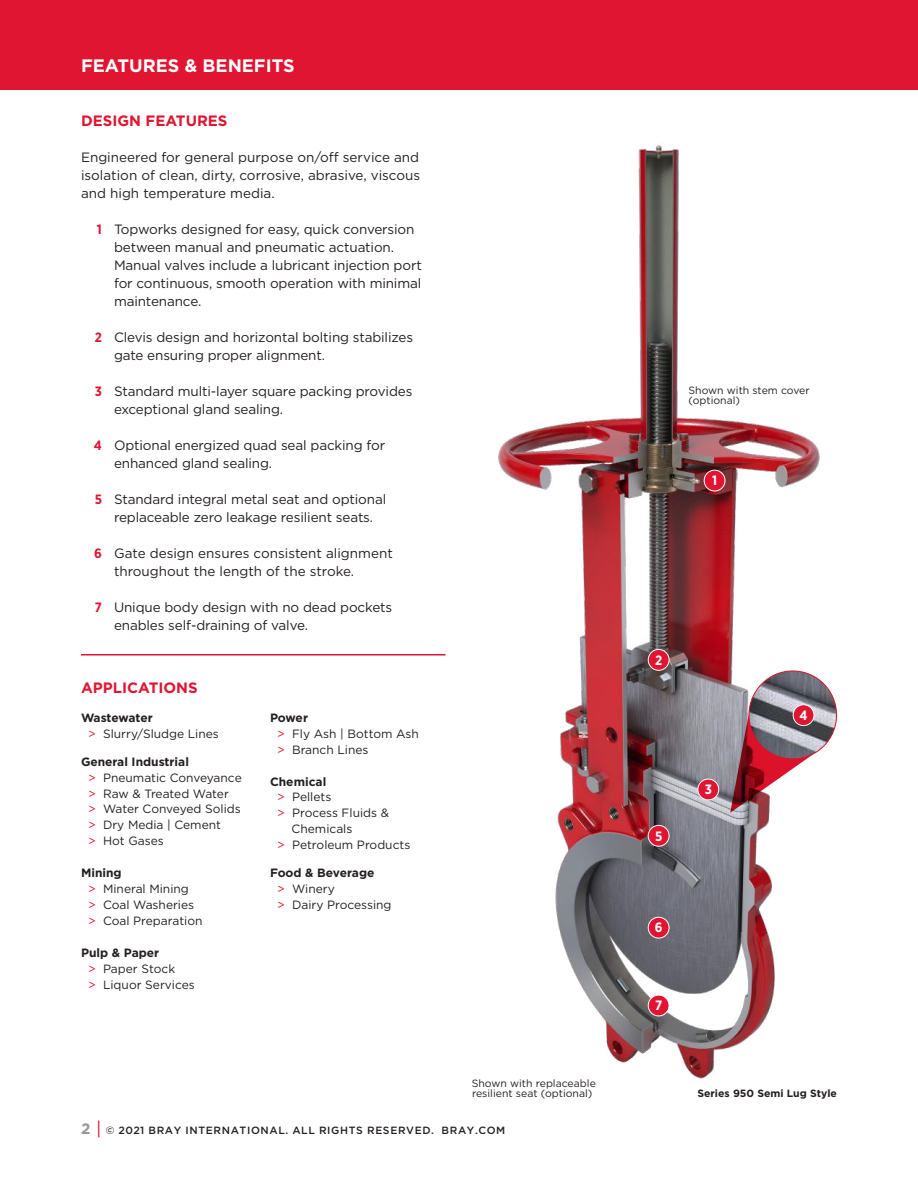
<style>
.page{position:relative;width:918px;height:1188px;background:#fff}
.page>*{position:absolute;margin:0;border:0;box-sizing:border-box;transform-origin:0 0}
.t1{font:700 18px "Gotham Pro";color:#fff}
.t2{font:700 15px "Gotham Pro";color:#e01532}
.t3{font:13.5px/18px "Gotham HTF";letter-spacing:-.01em;color:#241f1f}
.t4{font:700 13.5px "Gotham Pro Narrow";color:#fff}
.t5{font:12px/16px "Gotham HTF";color:#241f1f}
.t6{font:700 12px "Gotham Pro";color:#241f1f}
.t7{font:10.5px/10.5px "Gotham HTF";color:#241f1f}
.t8{font:500 10.5px "Gotham Pro";letter-spacing:.06em;color:#241f1f}
.t9{font:700 10.5px "Gotham Pro";color:#241f1f}
.s1{font-family:"Gotham Pro Narrow";font-weight:700;color:#e01532}
.s2{color:#db1229}
.s3{font-weight:700;font-size:15px;color:#969698}
.s4{font-family:"Gotham HTF";font-weight:400;font-size:18px;color:#e01532}
</style>
<div class="page">
<div style="left:0;top:0;width:918px;height:90px;background:#e01532"></div>
<img style="left:498px;top:145px;width:324px;height:934px">
<svg style="left:730px;top:715px;width:83px;height:98px"></svg>
<img style="left:749px;top:671px;width:88px;height:88px;border-radius:44px">
<hr style="left:81px;top:654px;width:365px;height:2px;background:#e01532">
<div style="left:648px;top:825px;width:21px;height:21px;background:#e01532;border-radius:50%"></div>
<div style="left:648px;top:825px;width:21px;height:22px;border:1px solid #fff;border-radius:50%"></div>
<div style="left:648px;top:917px;width:21px;height:21px;background:#e01532;border-radius:50%"></div>
<div style="left:648px;top:917px;width:21px;height:21px;border:1px solid #fff;border-radius:50%"></div>
<div style="left:648px;top:649px;width:21px;height:21px;background:#e01532;border-radius:50%"></div>
<div style="left:648px;top:649px;width:21px;height:22px;border:1px solid #fff;border-radius:50%"></div>
<div style="left:698px;top:779px;width:21px;height:21px;background:#e01532;border-radius:50%"></div>
<div style="left:697px;top:779px;width:22px;height:21px;border:1px solid #fff;border-radius:50%"></div>
<div style="left:704px;top:470px;width:21px;height:21px;background:#e01532;border-radius:50%"></div>
<div style="left:704px;top:470px;width:21px;height:21px;border:1px solid #fff;border-radius:50%"></div>
<div style="left:648px;top:995px;width:21px;height:21px;background:#e01532;border-radius:50%"></div>
<div style="left:648px;top:995px;width:21px;height:21px;border:1px solid #fff;border-radius:50%"></div>
<div style="left:793px;top:705px;width:21px;height:21px;background:#e01532;border-radius:50%"></div>
<div style="left:793px;top:704px;width:21px;height:22px;border:1px solid #fff;border-radius:50%"></div>
<h1 class="t1" style="left:81px;top:55px;width:215px">FEATURES &amp; BENEFITS</h1>
<p class="t2" style="left:81px;top:112px;width:148px">DESIGN FEATURES</p>
<p class="t3" style="left:81px;top:148px;width:341px;text-align:justify">Engineered for general purpose on/off service and isolation of clean, dirty, corrosive, abrasive, viscous and high temperature media.</p>
<p class="t3" style="left:114px;top:220px;width:309px;text-indent:-17px"><span class="s1">1</span> Topworks designed for easy, quick conversion between manual and pneumatic actuation.<br>Manual valves include a lubricant injection port for continuous, smooth operation with minimal maintenance.</p>
<p class="t3" style="left:114px;top:328px;width:301px;text-indent:-19px"><span class="s1">2</span> Clevis design and horizontal bolting stabilizes gate ensuring proper alignment.</p>
<p class="t3" style="left:114px;top:382px;width:300px;text-indent:-19px"><span class="s1">3</span> Standard multi-layer square packing provides exceptional gland sealing.</p>
<p class="t3" style="left:114px;top:436px;width:273px;text-indent:-20px"><span class="s1">4</span> Optional energized quad seal packing for enhanced gland sealing.</p>
<p class="t3" style="left:95px;top:490px;width:293px;text-align:center"><span class="s1">5</span> Standard integral metal seat and optional replaceable zero leakage resilient seats.</p>
<p class="t3" style="left:114px;top:544px;width:280px;text-indent:-20px"><span class="s1">6</span> Gate design ensures consistent alignment throughout the length of the stroke.</p>
<p class="t3" style="left:114px;top:598px;width:280px;text-indent:-19px"><span class="s1">7</span> Unique body design with no dead pockets enables self-draining of valve.</p>
<p class="t2" style="left:81px;top:679px;width:118px">APPLICATIONS</p>
<p class="t6" style="left:81px;top:710px;width:73px">Wastewater</p>
<p class="t5" style="left:88px;top:725px;width:132px"><span class="s2">&gt;</span> Slurry/Sludge Lines</p>
<p class="t6" style="left:81px;top:754px;width:109px">General Industrial</p>
<p class="t5" style="left:88px;top:769px;width:155px"><span class="s2">&gt;</span> Pneumatic Conveyance <span class="s2">&gt;</span> Raw &amp; Treated Water<br><span class="s2">&gt;</span> Water Conveyed Solids <span class="s2">&gt;</span> Dry Media | Cement<br><span class="s2">&gt;</span> Hot Gases</p>
<p class="t6" style="left:81px;top:866px;width:42px">Mining</p>
<p class="t5" style="left:88px;top:881px;width:116px"><span class="s2">&gt;</span> Mineral Mining<br><span class="s2">&gt;</span> Coal Washeries <span class="s2">&gt;</span> Coal Preparation</p>
<p class="t6" style="left:81px;top:946px;width:80px">Pulp &amp; Paper</p>
<p class="t5" style="left:88px;top:961px;width:108px"><span class="s2">&gt;</span> Paper Stock<br><span class="s2">&gt;</span> Liquor Services</p>
<p class="t6" style="left:270px;top:710px;width:40px">Power</p>
<p class="t5" style="left:277px;top:725px;width:143px"><span class="s2">&gt;</span> Fly Ash | Bottom Ash <span class="s2">&gt;</span> Branch Lines</p>
<p class="t6" style="left:270px;top:774px;width:58px">Chemical</p>
<p class="t5" style="left:277px;top:789px;width:56px"><span class="s2">&gt;</span> Pellets</p>
<p class="t5" style="left:277px;top:805px;width:113px"><span class="s2">&gt;</span> Process Fluids &amp;</p>
<p class="t5" style="left:292px;top:821px;width:62px">Chemicals</p>
<p class="t5" style="left:277px;top:837px;width:135px"><span class="s2">&gt;</span> Petroleum Products</p>
<p class="t6" style="left:270px;top:866px;width:106px">Food &amp; Beverage</p>
<p class="t5" style="left:277px;top:881px;width:116px"><span class="s2">&gt;</span> Winery<br><span class="s2">&gt;</span> Dairy Processing</p>
<p class="t7" style="left:472px;top:1078px;width:126px">Shown with replaceable resilient seat (optional)</p>
<p class="t8" style="left:81px;top:1124px;width:426px"><span class="s3">2</span> <span class="s4">|</span> © 2021 BRAY INTERNATIONAL. ALL RIGHTS RESERVED. BRAY.COM</p>
<p class="t7" style="left:688px;top:385px;width:123px">Shown with stem cover (optional)</p>
<p class="t4" style="left:712px;top:473px;width:7px">1</p>
<p class="t4" style="left:655px;top:652px;width:9px">2</p>
<p class="t4" style="left:655px;top:828px;width:9px">5</p>
<p class="t4" style="left:655px;top:920px;width:9px">6</p>
<p class="t4" style="left:655px;top:998px;width:9px">7</p>
<p class="t4" style="left:705px;top:782px;width:9px">3</p>
<p class="t4" style="left:800px;top:707px;width:10px">4</p>
<p class="t9" style="left:697px;top:1088px;width:141px">Series 950 Semi Lug Style</p>
</div>
